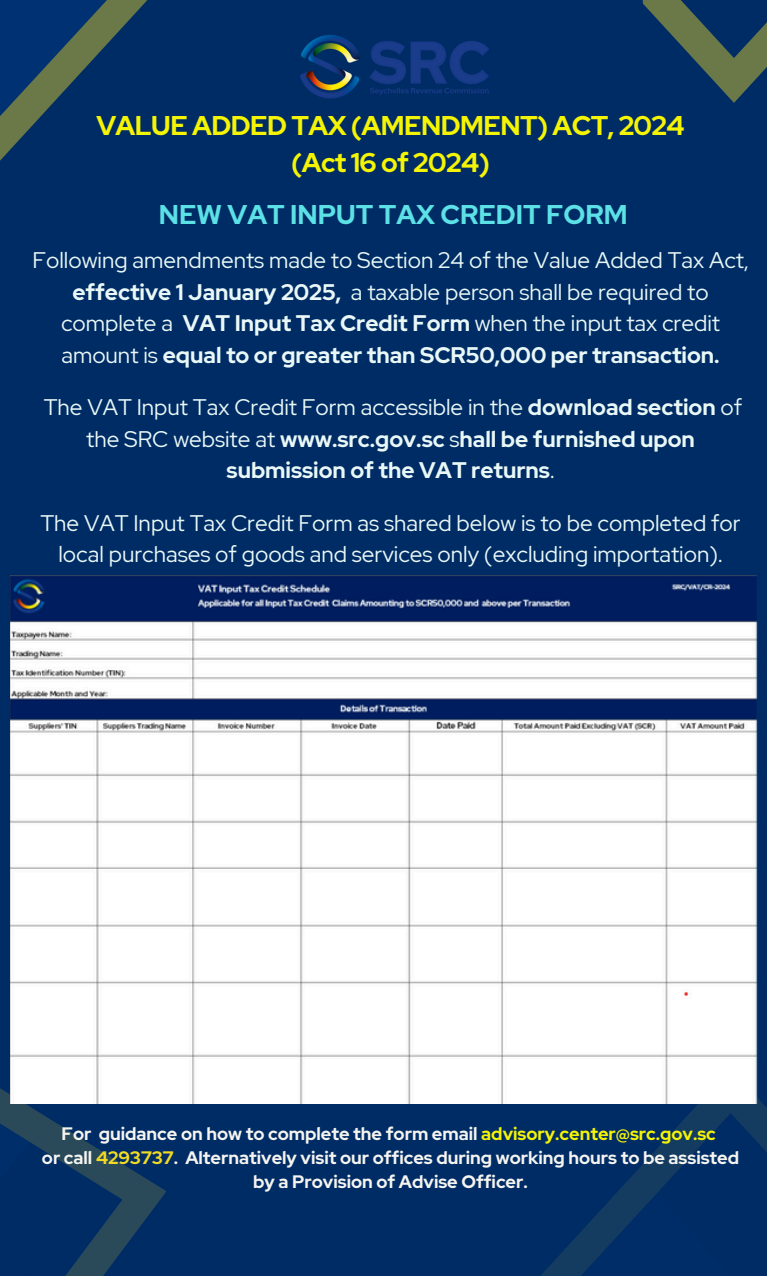
<style>
.page{position:relative;width:767px;height:1276px;background:#fff}
.page>*{position:absolute;margin:0;border:0;box-sizing:border-box;transform-origin:0 0}
.t1{font:700 27px "Red Hat Display";letter-spacing:-.02em;color:#f5f404}
.t2{font:700 27px "Red Hat Display";color:#5ce1e6}
.t3{font:22.5px/31.5px "Red Hat Display";color:#e9f8f6;text-align:center}
.t4{font:700 22.5px/31.5px "Red Hat Display";color:#e9f8f6;text-align:center}
.t5{font:700 18px/24.1px "Red Hat Display";color:#f5f4ef;text-align:center}
.s1{font-weight:700}
.s2{font-weight:400}
.s3{color:#f5f404}
.s4{color:#f1da24}
</style>
<div class="page">
<div style="left:0;top:0;width:766px;height:1276px;background:#002c66"></div>
<svg style="left:0;top:0;width:147px;height:161px"></svg>
<svg style="left:541px;top:1104px;width:225px;height:172px"></svg>
<svg style="left:0;top:1088px;width:166px;height:188px"></svg>
<img style="left:300px;top:35px;width:189px;height:64px">
<img style="left:10px;top:575px;width:753px;height:529px">
<svg style="left:642px;top:0;width:124px;height:103px"></svg>
<p class="t1" style="left:96px;top:108px;width:589px">VALUE ADDED TAX (AMENDMENT) ACT, 2024</p>
<p class="t1" style="left:291px;top:145px;width:200px">(Act 16 of 2024)</p>
<h3 class="t2" style="left:159px;top:196px;width:470px">NEW VAT INPUT TAX CREDIT FORM</h3>
<p class="t3" style="left:32px;top:244px;width:717px">Following amendments made to Section 24 of the Value Added Tax Act, <span class="s1">effective 1 January 2025,</span> a taxable person shall be required to complete a <span class="s1">VAT Input Tax Credit Form</span> when the input tax credit amount is <span class="s1">equal to or greater than SCR50,000 per transaction.</span></p>
<h2 class="t4" style="left:44px;top:391px;width:699px"><span class="s2">The VAT Input Tax Credit Form accessible in the</span> download section <span class="s2">of the SRC website at</span> www.src.gov.sc <span class="s2">s</span>hall be furnished upon submission of the VAT returns<span class="s2">.</span></h2>
<p class="t3" style="left:40px;top:507px;width:701px">The VAT Input Tax Credit Form as shared below is to be completed for local purchases of goods and services only (excluding importation).</p>
<h1 class="t5" style="left:62px;top:1122px;width:655px">For guidance on how to complete the form email <span class="s3">advisory.center@src.gov.sc</span></h1>
<h3 class="t5" style="left:42px;top:1146px;width:698px">or call <span class="s4">4293737</span>. Alternatively visit our offices during working hours to be assisted by a Provision of Advise Officer.</h3>
</div>
